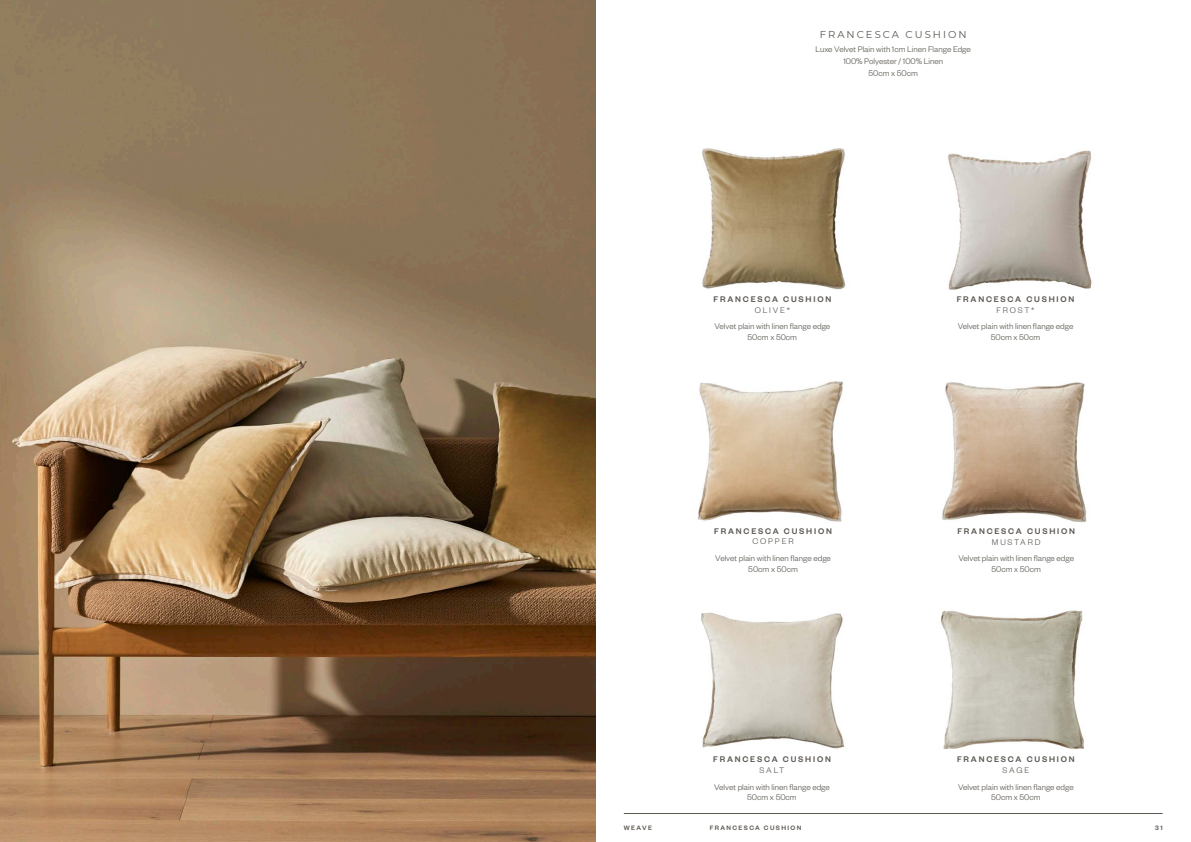
<style>
.page{position:relative;width:1191px;height:842px;background:#fff}
.page>*{position:absolute;margin:0;border:0;box-sizing:border-box;transform-origin:0 0}
.Heading{font:10px "Montserrat";letter-spacing:.2em;color:#5b5751}
.Body{font:300 9px "Founders Grotesk";color:#5b5751}
.Heading_2{font:500 9px/10.8px "Founders Grotesk";letter-spacing:.2em;color:#5b5751;text-align:center}
.Heading-2{font:300 9px "Founders Grotesk";color:#5b5751}
.Heading_2-2{font:300 9px "Founders Grotesk";letter-spacing:.2em;color:#5b5751}
.t1{font:500 7px "Founders Grotesk";letter-spacing:.2em;color:#5b5751}
.s1{font-weight:300}
</style>
<div class="page">
<img style="left:0;top:0;width:595px;height:842px">
<hr style="left:624px;top:813px;width:538px;height:1px;background:#5b5751">
<img style="left:940px;top:610px;width:145px;height:140px">
<img style="left:942px;top:382px;width:145px;height:140px">
<img style="left:701px;top:612px;width:144px;height:137px">
<img style="left:697px;top:381px;width:146px;height:141px">
<img style="left:948px;top:150px;width:144px;height:139px">
<img style="left:702px;top:149px;width:144px;height:140px">
<p class="Heading" style="left:820px;top:28px;width:148px">FRANCESCA CUSHION</p>
<p class="Heading-2" style="left:815px;top:44px;width:157px">Luxe Velvet Plain with 1cm Linen Flange Edge</p>
<p class="Body" style="left:843px;top:56px;width:101px">100% Polyester / 100% Linen</p>
<p class="Body" style="left:868px;top:68px;width:51px">50cm x 50cm</p>
<p class="Heading_2" style="left:713px;top:293px;width:119px">FRANCESCA CUSHION</p>
<p class="Heading_2-2" style="left:755px;top:304px;width:37px">OLIVE*</p>
<p class="Body" style="left:714px;top:321px;width:117px">Velvet plain with linen flange edge</p>
<p class="Body" style="left:747px;top:332px;width:51px">50cm x 50cm</p>
<p class="Heading_2" style="left:714px;top:525px;width:119px">FRANCESCA CUSHION</p>
<p class="Heading_2-2" style="left:752px;top:536px;width:43px">COPPER</p>
<p class="Body" style="left:715px;top:552px;width:117px">Velvet plain with linen flange edge</p>
<p class="Body" style="left:748px;top:563px;width:51px">50cm x 50cm</p>
<p class="Heading_2" style="left:713px;top:754px;width:119px">FRANCESCA CUSHION<br><span class="s1">SALT</span></p>
<p class="Body" style="left:714px;top:781px;width:117px">Velvet plain with linen flange edge</p>
<p class="Body" style="left:747px;top:792px;width:51px">50cm x 50cm</p>
<p class="t1" style="left:624px;top:823px;width:30px">WEAVE</p>
<p class="t1" style="left:710px;top:823px;width:93px">FRANCESCA CUSHION</p>
<p class="Heading_2" style="left:956px;top:293px;width:119px">FRANCESCA CUSHION</p>
<p class="Heading_2-2" style="left:996px;top:304px;width:39px">FROST*</p>
<p class="Body" style="left:957px;top:321px;width:117px">Velvet plain with linen flange edge</p>
<p class="Body" style="left:990px;top:332px;width:51px">50cm x 50cm</p>
<p class="Heading_2" style="left:957px;top:525px;width:119px">FRANCESCA CUSHION<br><span class="s1">MUSTARD</span></p>
<p class="Body" style="left:958px;top:553px;width:117px">Velvet plain with linen flange edge</p>
<p class="Body" style="left:991px;top:563px;width:51px">50cm x 50cm</p>
<p class="Heading_2" style="left:957px;top:754px;width:119px">FRANCESCA CUSHION<br><span class="s1">SAGE</span></p>
<p class="Body" style="left:958px;top:781px;width:117px">Velvet plain with linen flange edge</p>
<p class="Body" style="left:991px;top:792px;width:51px">50cm x 50cm</p>
<p class="t1" style="left:1155px;top:823px;width:9px">31</p>
</div>
